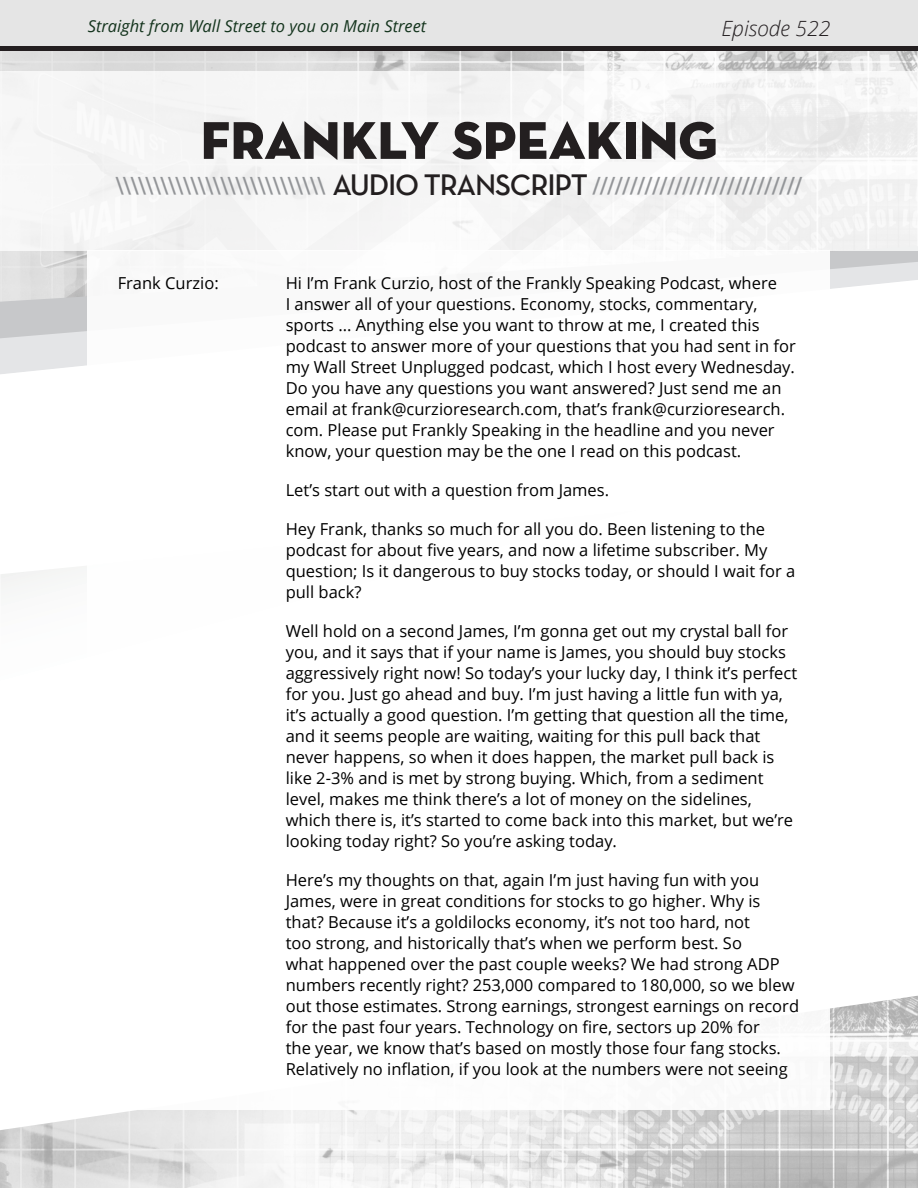
<style>
.page{position:relative;width:918px;height:1188px;background:#fff}
.page>*{position:absolute;margin:0;border:0;box-sizing:border-box;transform-origin:0 0}
.t1{font:54px "Neutra Disp Titling";color:#231f20}
.t2{font:600 21px "Neutra Text";color:#939598}
.t3{font:italic 300 21px "Open Sans";color:#241f21}
.t4{font:16.5px/21px "Open Sans";color:#000}
.t5{font:italic 16.5px "Open Sans";color:#14341d}
.s1{font-size:30px;color:#231f20}
</style>
<div class="page">
<img style="left:0;top:995px;width:918px;height:193px">
<img style="left:0;top:51px;width:918px;height:20px">
<svg style="left:0;top:262px;width:918px;height:112px"></svg>
<svg style="left:830px;top:251px;width:37px;height:40px"></svg>
<div style="left:88px;top:251px;width:742px;height:859px;background:#fff"></div>
<div style="left:0;top:0;width:918px;height:51px;background:#e5e5e5"></div>
<div style="left:0;top:46px;width:918px;height:5px;background:#241f21"></div>
<div style="left:0;top:71px;width:918px;height:180px;background:#f5f5f5"></div>
<p class="t5" style="left:88px;top:15px;width:340px">Straight from Wall Street to you on Main Street</p>
<p class="t3" style="left:721px;top:14px;width:110px">Episode 522</p>
<h1 class="t1" style="left:201px;top:107px;width:518px">FRANKLY SPEAKING</h1>
<p class="t2" style="left:115px;top:172px;width:689px">\\\\\\\\\\\\\\\\\\\\\\\\\\\\ <span class="s1">AUDIO TRANSCRIPT</span> ////////////////////////////</p>
<p class="t4" style="left:118px;top:273px;width:103px">Frank Curzio:</p>
<p class="t4" style="left:286px;top:273px;width:511px">Hi I’m Frank Curzio, host of the Frankly Speaking Podcast, where<br>I answer all of your questions. Economy, stocks, commentary, sports ... Anything else you want to throw at me, I created this podcast to answer more of your questions that you had sent in for my Wall Street Unplugged podcast, which I host every Wednesday.<br>Do you have any questions you want answered? Just send me an email at frank@curzioresearch.com, that’s frank@curzioresearch. com. Please put Frankly Speaking in the headline and you never know, your question may be the one I read on this podcast.</p>
<p class="t4" style="left:286px;top:480px;width:325px">Let’s start out with a question from James.</p>
<p class="t4" style="left:286px;top:519px;width:511px">Hey Frank, thanks so much for all you do. Been listening to the podcast for about five years, and now a lifetime subscriber. My question; Is it dangerous to buy stocks today, or should I wait for a pull back?</p>
<p class="t4" style="left:286px;top:621px;width:513px">Well hold on a second James, I’m gonna get out my crystal ball for you, and it says that if your name is James, you should buy stocks aggressively right now! So today’s your lucky day, I think it’s perfect for you. Just go ahead and buy. I’m just having a little fun with ya, it’s actually a good question. I’m getting that question all the time, and it seems people are waiting, waiting for this pull back that never happens, so when it does happen, the market pull back is like 2-3% and is met by strong buying. Which, from a sediment level, makes me think there’s a lot of money on the sidelines, which there is, it’s started to come back into this market, but we’re looking today right? So you’re asking today.</p>
<p class="t4" style="left:286px;top:870px;width:515px">Here’s my thoughts on that, again I’m just having fun with you James, were in great conditions for stocks to go higher. Why is that? Because it’s a goldilocks economy, it’s not too hard, not<br>too strong, and historically that’s when we perform best. So<br>what happened over the past couple weeks? We had strong ADP numbers recently right? 253,000 compared to 180,000, so we blew out those estimates. Strong earnings, strongest earnings on record for the past four years. Technology on fire, sectors up 20% for<br>the year, we know that’s based on mostly those four fang stocks.<br>Relatively no inflation, if you look at the numbers were not seeing</p>
</div>
